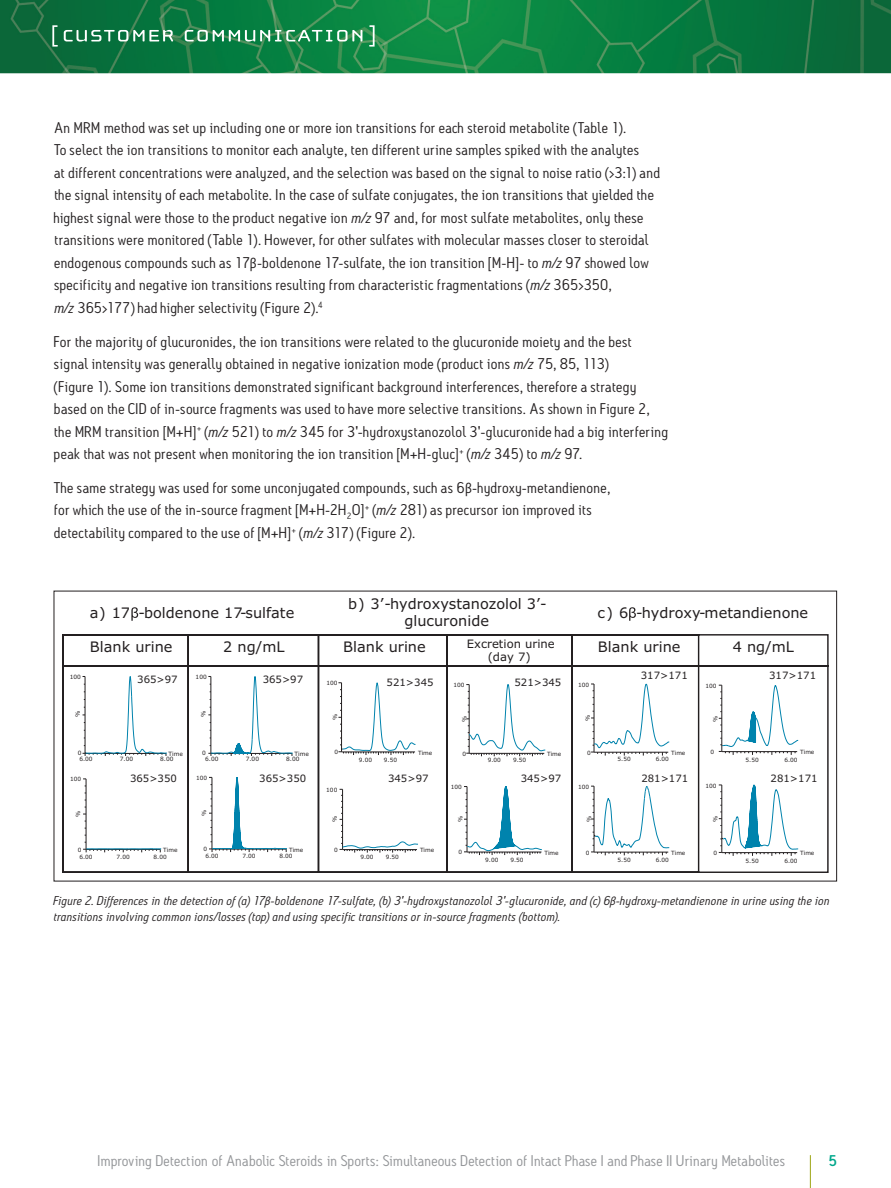
<style>
.page{position:relative;width:891px;height:1188px;background:#fff}
.page>*{position:absolute;margin:0;border:0;box-sizing:border-box;transform-origin:0 0}
.t1{font:15px/22.5px "Antitled OT";letter-spacing:.02em;color:#231f20;scale:1.05 1}
.t2{font:15px "Antitled OT";letter-spacing:.01em;color:#939598;scale:1.05 1}
.t3{font:500 15px "Antitled OT";color:#00a78b;scale:1.05 1}
.t4{font:14.4px/17.4px "Verdana";color:#231f20;text-align:center}
.t5{font:italic 12.3px/15.8px "Antitled OT";letter-spacing:.02em;color:#231f20;scale:1.05 1}
.t6{font:11.55px/13px "Verdana";color:#231f20;text-align:center}
.t7{font:10.2px "Verdana";color:#231f20}
.t8{font:5.85px "Verdana";color:#231f20}
.s1{font-style:italic}
</style>
<div class="page">
<hr style="left:810px;top:1155px;width:1px;height:33px;background:#9ea615">
<img style="left:0;top:0;width:891px;height:73px">
<svg style="left:52px;top:25px;width:6px;height:22px"></svg>
<svg style="left:64px;top:30px;width:109px;height:12px"></svg>
<svg style="left:185px;top:30px;width:177px;height:12px"></svg>
<svg style="left:369px;top:25px;width:6px;height:22px"></svg>
<svg style="left:131px;top:607px;width:7px;height:14px"></svg>
<svg style="left:629px;top:607px;width:7px;height:14px"></svg>
<svg style="left:62px;top:634px;width:767px;height:239px"></svg>
<p class="t1" style="left:54px;top:116px;width:579px">An MRM method was set up including one or more ion transitions for each steroid metabolite (Table 1).<br>To select the ion transitions to monitor each analyte, ten different urine samples spiked with the analytes<br>at different concentrations were analyzed, and the selection was based on the signal to noise ratio (&gt;3:1) and the signal intensity of each metabolite. In the case of sulfate conjugates, the ion transitions that yielded the highest signal were those to the product negative ion <span class="s1">m/z</span> 97 and, for most sulfate metabolites, only these transitions were monitored (Table 1). However, for other sulfates with molecular masses closer to steroidal endogenous compounds such as 17β-boldenone 17-sulfate, the ion transition [M-H]- to <span class="s1">m/z</span> 97 showed low specificity and negative ion transitions resulting from characteristic fragmentations (<span class="s1">m/z</span> 365&gt;350,<br><span class="s1">m/z</span> 365&gt;177) had higher selectivity (Figure 2).<sup>4</sup></p>
<p class="t1" style="left:54px;top:330px;width:586px">For the majority of glucuronides, the ion transitions were related to the glucuronide moiety and the best signal intensity was generally obtained in negative ionization mode (product ions <span class="s1">m/z</span> 75, 85, 113)<br>(Figure 1). Some ion transitions demonstrated significant background interferences, therefore a strategy based on the CID of in-source fragments was used to have more selective transitions. As shown in Figure 2, the MRM transition [M+H]<sup>+</sup> (<span class="s1">m/z</span> 521) to <span class="s1">m/z</span> 345 for 3'-hydroxystanozolol 3'-glucuronide had a big interfering peak that was not present when monitoring the ion transition [M+H-gluc]<sup>+</sup> (<span class="s1">m/z</span> 345) to <span class="s1">m/z</span> 97.</p>
<p class="t1" style="left:54px;top:476px;width:531px">The same strategy was used for some unconjugated compounds, such as 6β-hydroxy-metandienone, for which the use of the in-source fragment [M+H-2H<sub>2</sub>O]<sup>+</sup> (<span class="s1">m/z</span> 281) as precursor ion improved its detectability compared to the use of [M+H]<sup>+</sup> (<span class="s1">m/z</span> 317) (Figure 2).</p>
<p class="t8" style="left:70px;top:673px;width:13px">100</p>
<p class="t4" style="left:139px;top:604px;width:157px">-boldenone 17-sulfate</p>
<p class="t4" style="left:348px;top:595px;width:200px">b) 3’-hydroxystanozolol 3’- glucuronide</p>
<p class="t4" style="left:597px;top:604px;width:212px">c) 6 -hydroxy-metandienone</p>
<p class="t4" style="left:90px;top:639px;width:84px">Blank urine</p>
<p class="t4" style="left:223px;top:639px;width:63px">2 ng/mL</p>
<p class="t4" style="left:343px;top:639px;width:84px">Blank urine</p>
<p class="t6" style="left:467px;top:638px;width:89px">Excretion urine (day 7)</p>
<p class="t4" style="left:598px;top:639px;width:84px">Blank urine</p>
<p class="t4" style="left:733px;top:639px;width:63px">4 ng/mL</p>
<p class="t4" style="left:90px;top:604px;width:42px">a) 17</p>
<p class="t8" style="left:196px;top:673px;width:13px">100</p>
<p class="t7" style="left:137px;top:673px;width:42px">365&gt;97</p>
<p class="t7" style="left:263px;top:673px;width:42px">365&gt;97</p>
<p class="t7" style="left:387px;top:676px;width:48px">521&gt;345</p>
<p class="t7" style="left:514px;top:676px;width:48px">521&gt;345</p>
<p class="t8" style="left:326px;top:680px;width:13px">100</p>
<p class="t8" style="left:454px;top:681px;width:13px">100</p>
<p class="t8" style="left:578px;top:681px;width:13px">100</p>
<p class="t7" style="left:641px;top:669px;width:48px">317&gt;171</p>
<p class="t7" style="left:769px;top:669px;width:48px">317&gt;171</p>
<p class="t8" style="left:705px;top:682px;width:13px">100</p>
<p class="t8" style="left:74px;top:717px;width:8px;rotate:-90deg">%</p>
<p class="t8" style="left:78px;top:750px;width:5px">0</p>
<p class="t8" style="left:168px;top:750px;width:16px">Time</p>
<p class="t8" style="left:79px;top:755px;width:15px">6.00</p>
<p class="t8" style="left:120px;top:755px;width:15px">7.00</p>
<p class="t8" style="left:160px;top:755px;width:15px">8.00</p>
<p class="t8" style="left:200px;top:717px;width:8px;rotate:-90deg">%</p>
<p class="t8" style="left:202px;top:750px;width:5px">0</p>
<p class="t8" style="left:294px;top:750px;width:16px">Time</p>
<p class="t8" style="left:205px;top:755px;width:15px">6.00</p>
<p class="t8" style="left:246px;top:755px;width:15px">7.00</p>
<p class="t8" style="left:286px;top:755px;width:15px">8.00</p>
<p class="t8" style="left:331px;top:720px;width:8px;rotate:-90deg">%</p>
<p class="t8" style="left:334px;top:749px;width:5px">0</p>
<p class="t8" style="left:359px;top:756px;width:15px">9.00</p>
<p class="t8" style="left:384px;top:756px;width:15px">9.50</p>
<p class="t8" style="left:418px;top:749px;width:16px">Time</p>
<p class="t8" style="left:461px;top:722px;width:8px;rotate:-90deg">%</p>
<p class="t8" style="left:462px;top:750px;width:5px">0</p>
<p class="t8" style="left:488px;top:757px;width:15px">9.00</p>
<p class="t8" style="left:513px;top:757px;width:15px">9.50</p>
<p class="t8" style="left:547px;top:750px;width:16px">Time</p>
<p class="t8" style="left:584px;top:721px;width:8px;rotate:-90deg">%</p>
<p class="t8" style="left:587px;top:749px;width:5px">0</p>
<p class="t8" style="left:671px;top:749px;width:16px">Time</p>
<p class="t8" style="left:618px;top:755px;width:15px">5.50</p>
<p class="t8" style="left:656px;top:755px;width:15px">6.00</p>
<p class="t8" style="left:712px;top:722px;width:8px;rotate:-90deg">%</p>
<p class="t8" style="left:710px;top:748px;width:5px">0</p>
<p class="t8" style="left:800px;top:749px;width:16px">Time</p>
<p class="t8" style="left:746px;top:756px;width:15px">5.50</p>
<p class="t8" style="left:784px;top:756px;width:15px">6.00</p>
<p class="t8" style="left:70px;top:776px;width:13px">100</p>
<p class="t7" style="left:130px;top:771px;width:48px">365&gt;350</p>
<p class="t7" style="left:259px;top:771px;width:48px">365&gt;350</p>
<p class="t7" style="left:388px;top:771px;width:42px">345&gt;97</p>
<p class="t7" style="left:521px;top:771px;width:42px">345&gt;97</p>
<p class="t7" style="left:641px;top:771px;width:48px">281&gt;171</p>
<p class="t7" style="left:771px;top:771px;width:48px">281&gt;171</p>
<p class="t8" style="left:196px;top:774px;width:13px">100</p>
<p class="t8" style="left:705px;top:782px;width:13px">100</p>
<p class="t8" style="left:578px;top:783px;width:13px">100</p>
<p class="t8" style="left:451px;top:783px;width:13px">100</p>
<p class="t8" style="left:326px;top:786px;width:13px">100</p>
<p class="t8" style="left:74px;top:817px;width:8px;rotate:-90deg">%</p>
<p class="t8" style="left:78px;top:846px;width:5px">0</p>
<p class="t8" style="left:163px;top:846px;width:16px">Time</p>
<p class="t8" style="left:200px;top:816px;width:8px;rotate:-90deg">%</p>
<p class="t8" style="left:204px;top:846px;width:5px">0</p>
<p class="t8" style="left:289px;top:846px;width:16px">Time</p>
<p class="t8" style="left:79px;top:853px;width:15px">6.00</p>
<p class="t8" style="left:117px;top:853px;width:15px">7.00</p>
<p class="t8" style="left:154px;top:853px;width:15px">8.00</p>
<p class="t8" style="left:205px;top:853px;width:15px">6.00</p>
<p class="t8" style="left:242px;top:853px;width:15px">7.00</p>
<p class="t8" style="left:280px;top:853px;width:15px">8.00</p>
<p class="t8" style="left:331px;top:822px;width:8px;rotate:-90deg">%</p>
<p class="t8" style="left:334px;top:846px;width:5px">0</p>
<p class="t8" style="left:360px;top:853px;width:15px">9.00</p>
<p class="t8" style="left:386px;top:853px;width:15px">9.50</p>
<p class="t8" style="left:420px;top:846px;width:16px">Time</p>
<p class="t8" style="left:457px;top:822px;width:8px;rotate:-90deg">%</p>
<p class="t8" style="left:459px;top:849px;width:5px">0</p>
<p class="t8" style="left:485px;top:856px;width:15px">9.00</p>
<p class="t8" style="left:510px;top:856px;width:15px">9.50</p>
<p class="t8" style="left:545px;top:849px;width:16px">Time</p>
<p class="t8" style="left:585px;top:822px;width:8px;rotate:-90deg">%</p>
<p class="t8" style="left:586px;top:849px;width:5px">0</p>
<p class="t8" style="left:671px;top:849px;width:16px">Time</p>
<p class="t8" style="left:618px;top:856px;width:15px">5.50</p>
<p class="t8" style="left:656px;top:856px;width:15px">6.00</p>
<p class="t8" style="left:712px;top:822px;width:8px;rotate:-90deg">%</p>
<p class="t8" style="left:713px;top:849px;width:5px">0</p>
<p class="t8" style="left:800px;top:850px;width:16px">Time</p>
<p class="t8" style="left:746px;top:857px;width:15px">5.50</p>
<p class="t8" style="left:784px;top:857px;width:15px">6.00</p>
<p class="t5" style="left:54px;top:893px;width:740px">Figure 2. Differences in the detection of (a) 17β-boldenone 17-sulfate, (b) 3'-hydroxystanozolol 3'-glucuronide, and (c) 6β-hydroxy-metandienone in urine using the ion transitions involving common ions/losses (top) and using specific transitions or in-source fragments (bottom).</p>
<p class="t2" style="left:98px;top:1151px;width:656px">Improving Detection of Anabolic Steroids in Sports: Simultaneous Detection of Intact Phase I and Phase II Urinary Metabolites</p>
<p class="t3" style="left:829px;top:1151px;width:10px">5</p>
</div>
